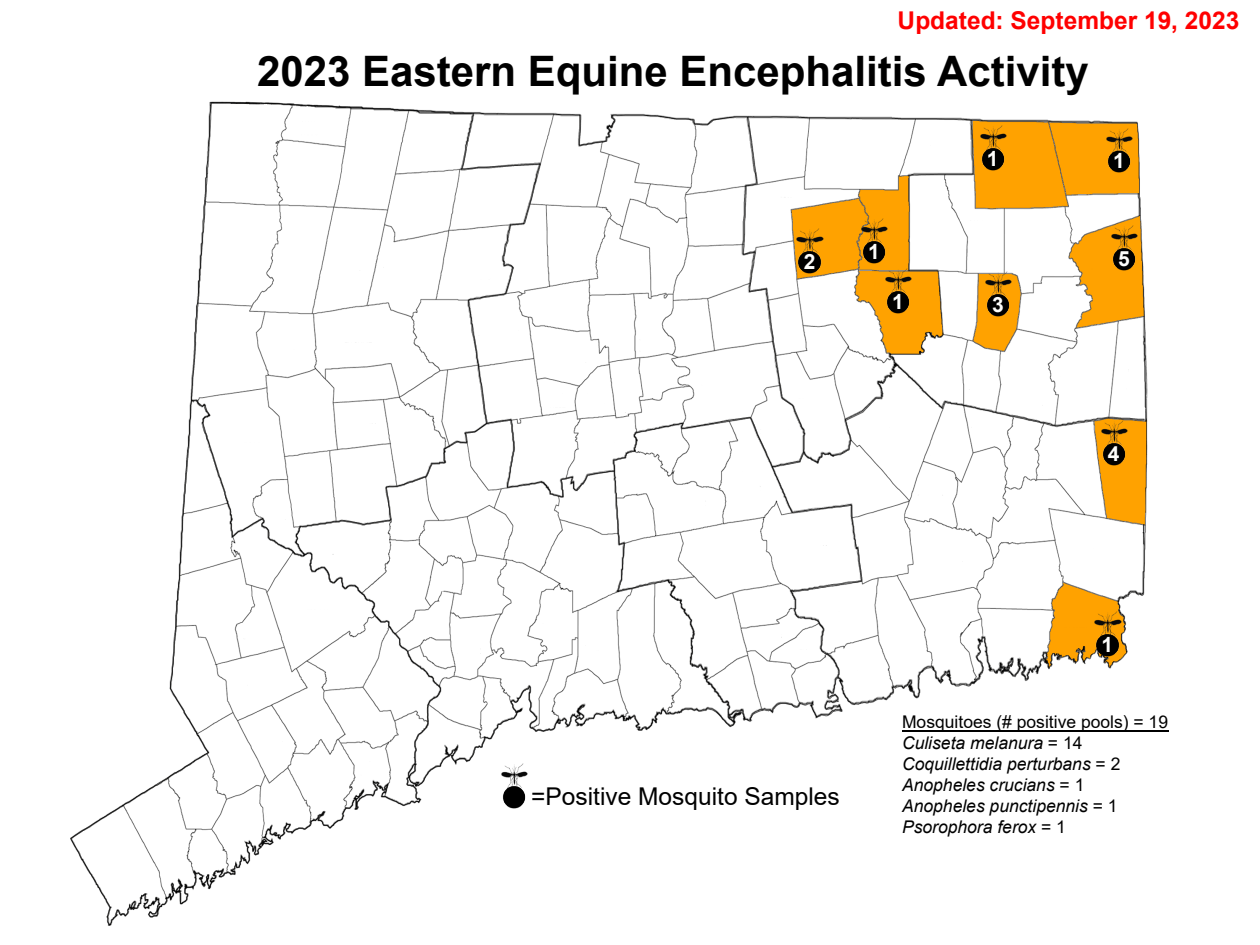
<style>
.page{position:relative;width:1260px;height:945px;background:#fff}
.page>*{position:absolute;margin:0;border:0;box-sizing:border-box;transform-origin:0 0}
.t1{font:700 42px "Arial";color:#000}
.t2{font:24.5px "Arial";color:#000}
.t3{font:700 24.5px "Arial";color:#f00}
.t4{font:700 21px "Arial";color:#fdfdfb}
.t5{font:italic 17.5px/21px "Arial";color:#000}
.s1{font-style:normal}
</style>
<div class="page">
<img style="left:70px;top:102px;width:1077px;height:823px">
<hr style="left:902px;top:730px;width:266px;height:1px;background:#000">
<img style="left:501px;top:763px;width:27px;height:45px">
<img style="left:1106px;top:128px;width:27px;height:45px">
<img style="left:980px;top:126px;width:27px;height:45px">
<img style="left:985px;top:272px;width:27px;height:45px">
<img style="left:885px;top:269px;width:27px;height:45px">
<img style="left:861px;top:219px;width:27px;height:45px">
<img style="left:1095px;top:611px;width:26px;height:45px">
<img style="left:1111px;top:226px;width:27px;height:45px">
<img style="left:1101px;top:421px;width:27px;height:45px">
<img style="left:797px;top:228px;width:26px;height:45px">
<h2 class="t3" style="left:898px;top:11px;width:343px">Updated: September 19, 2023</h2>
<h1 class="t1" style="left:257px;top:56px;width:833px">2023 Eastern Equine Encephalitis Activity</h1>
<p class="t4" style="left:804px;top:254px;width:13px">2</p>
<p class="t4" style="left:987px;top:151px;width:13px">1</p>
<p class="t4" style="left:1113px;top:153px;width:13px">1</p>
<p class="t4" style="left:868px;top:243px;width:13px">1</p>
<p class="t4" style="left:892px;top:293px;width:13px">1</p>
<p class="t4" style="left:992px;top:297px;width:13px">3</p>
<p class="t4" style="left:1118px;top:251px;width:13px">5</p>
<p class="t4" style="left:1108px;top:446px;width:13px">4</p>
<h2 class="t2" style="left:531px;top:787px;width:310px">=Positive Mosquito Samples</h2>
<p class="t4" style="left:1102px;top:636px;width:13px">1</p>
<p class="t5" style="left:902px;top:713px;width:268px"><span class="s1">Mosquitoes (# positive pools) = 19<br></span>Culiseta melanura <span class="s1">= 14<br></span>Coquillettidia perturbans <span class="s1">= 2<br></span>Anopheles crucians <span class="s1">= 1<br></span>Anopheles punctipennis <span class="s1">= 1<br></span>Psorophora ferox <span class="s1">= 1</span></p>
</div>
